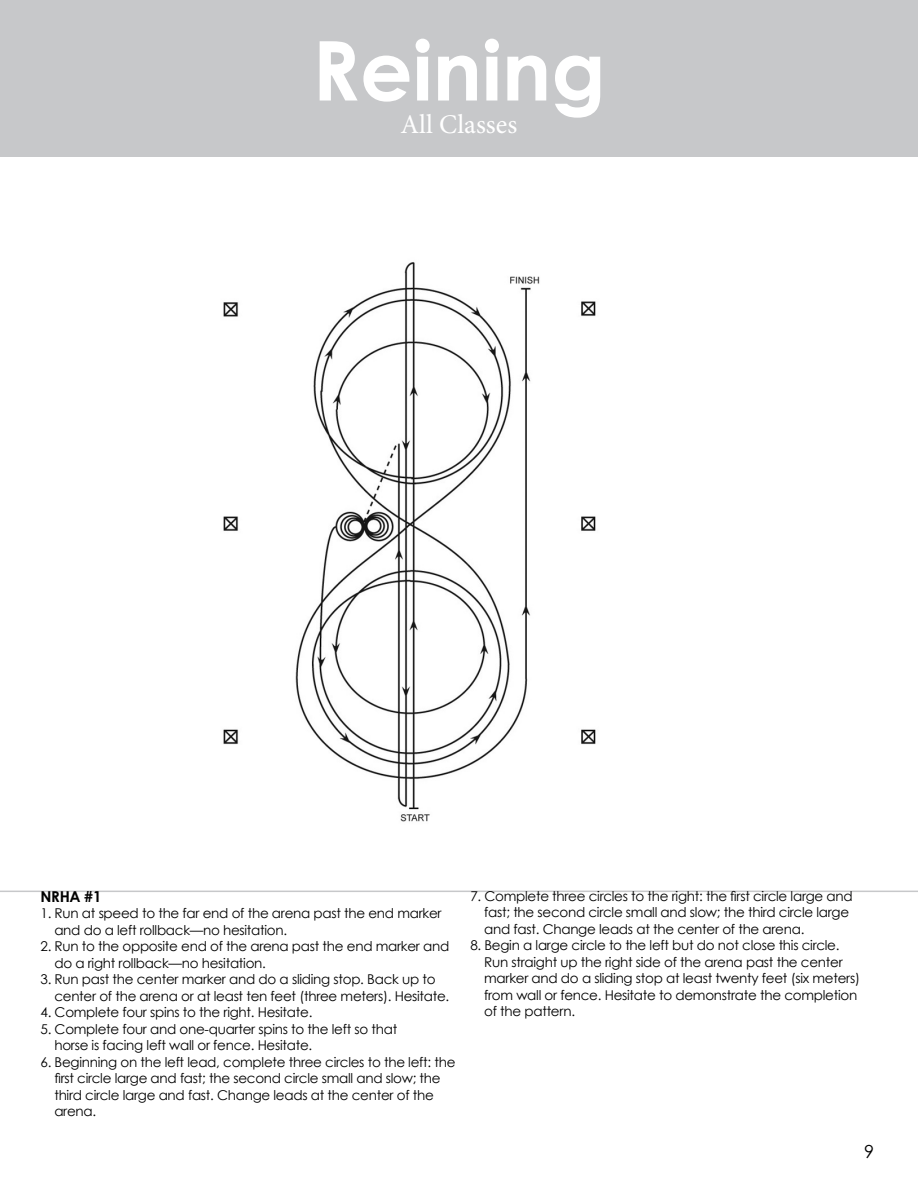
<style>
.page{position:relative;width:918px;height:1188px;background:#fff}
.page>*{position:absolute;margin:0;border:0;box-sizing:border-box;transform-origin:0 0}
.t1{font:700 82.5px "Century Gothic";color:#fff}
.t2{font:27px "Minion Pro";letter-spacing:.005em;color:#fff}
.t3{font:18px "Century Gothic";color:#000}
.t4{font:700 15px "Century Gothic";color:#000}
.t5{font:13.5px/16.5px "Century Gothic";letter-spacing:-.02em;color:#000}
</style>
<div class="page">
<hr style="left:0;top:891px;width:918px;height:1px;background:#c7c8ca">
<div style="left:0;top:0;width:918px;height:157px;background:#c7c8ca"></div>
<img style="left:223px;top:262px;width:373px;height:560px">
<h1 class="t1" style="left:312px;top:19px;width:295px">Reining</h1>
<h2 class="t2" style="left:401px;top:106px;width:118px">All Classes</h2>
<p class="t4" style="left:40px;top:887px;width:62px">NRHA #1</p>
<p class="t5" style="left:54px;top:905px;width:389px;text-indent:-14px">1. Run at speed to the far end of the arena past the end marker and do a left rollback—no hesitation.</p>
<p class="t5" style="left:54px;top:938px;width:396px;text-indent:-14px">2. Run to the opposite end of the arena past the end marker and do a right rollback—no hesitation.</p>
<p class="t5" style="left:54px;top:971px;width:397px;text-indent:-14px">3. Run past the center marker and do a sliding stop. Back up to center of the arena or at least ten feet (three meters). Hesitate.</p>
<p class="t5" style="left:40px;top:1004px;width:273px">4. Complete four spins to the right. Hesitate.</p>
<p class="t5" style="left:54px;top:1021px;width:344px;text-indent:-14px">5. Complete four and one-quarter spins to the left so that horse is facing left wall or fence. Hesitate.</p>
<p class="t5" style="left:54px;top:1054px;width:403px;text-indent:-14px">6. Beginning on the left lead, complete three circles to the left: the first circle large and fast; the second circle small and slow; the third circle large and fast. Change leads at the center of the arena.</p>
<p class="t5" style="left:484px;top:887px;width:370px;text-indent:-14px">7. Complete three circles to the right: the first circle large and fast; the second circle small and slow; the third circle large and fast. Change leads at the center of the arena.</p>
<p class="t5" style="left:484px;top:937px;width:377px;text-indent:-14px">8. Begin a large circle to the left but do not close this circle.<br>Run straight up the right side of the arena past the center marker and do a sliding stop at least twenty feet (six meters) from wall or fence. Hesitate to demonstrate the completion of the pattern.</p>
<h3 class="t3" style="left:864px;top:1140px;width:11px">9</h3>
</div>
